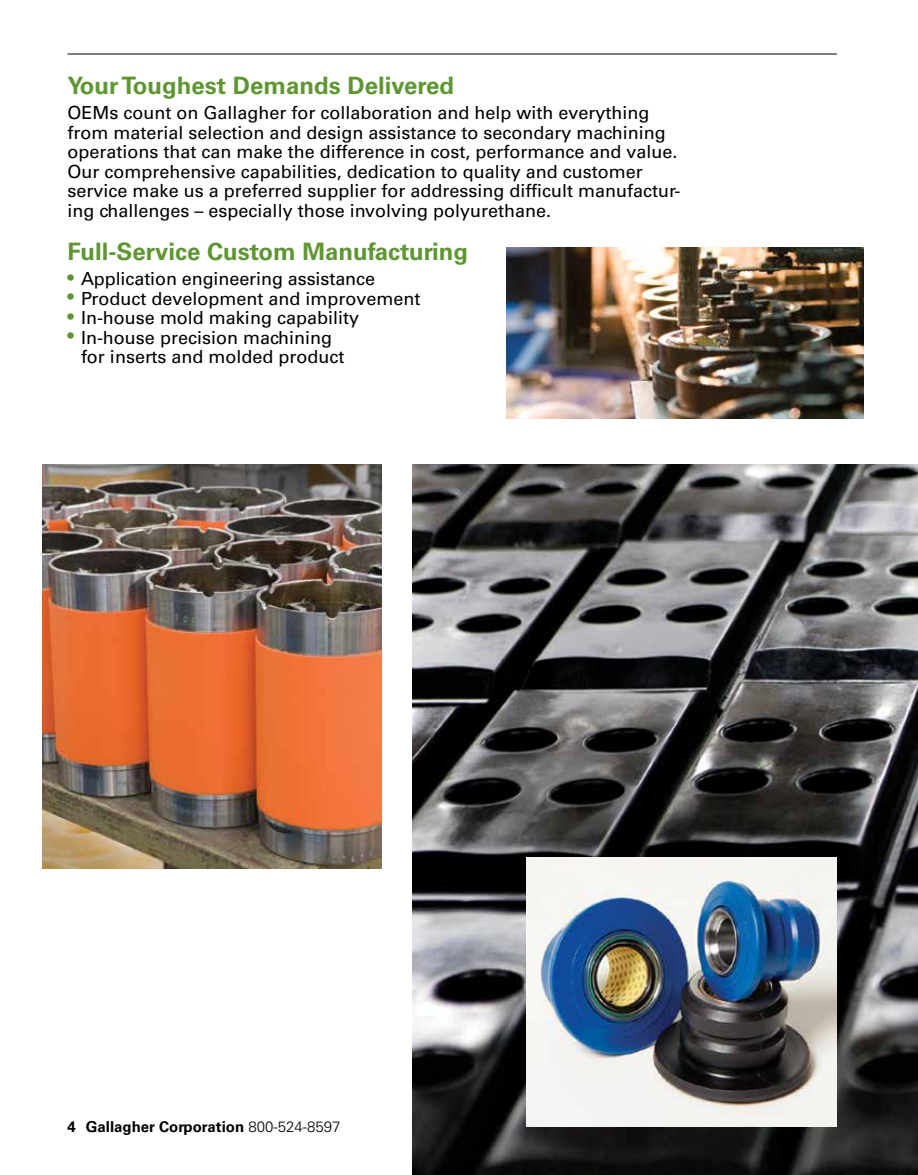
<style>
.page{position:relative;width:918px;height:1175px;background:#fff}
.page>*{position:absolute;margin:0;border:0;box-sizing:border-box;transform-origin:0 0}
.t1{font:700 24px "Univers LT Std";color:#5e9732}
.t2{font:18px/19.5px "Univers LT Std";color:#000}
.t3{font:700 15px "Univers LT Std";color:#000}
.s1{color:#5e9732}
.s2{font-weight:300}
</style>
<div class="page">
<hr style="left:68px;top:54px;width:769px;height:1px;background:#000">
<img style="left:43px;top:464px;width:338px;height:404px">
<img style="left:412px;top:464px;width:506px;height:710px">
<img style="left:526px;top:858px;width:311px;height:268px">
<img style="left:506px;top:248px;width:358px;height:171px">
<h1 class="t1" style="left:68px;top:71px;width:388px">Your Toughest Demands Delivered</h1>
<p class="t2" style="left:68px;top:103px;width:614px">OEMs count on Gallagher for collaboration and help with everything from material selection and design assistance to secondary machining operations that can make the difference in cost, performance and value.<br>Our comprehensive capabilities, dedication to quality and customer service make us a preferred supplier for addressing difficult manufactur&shy;ing challenges – especially those involving polyurethane.</p>
<h1 class="t1" style="left:68px;top:237px;width:402px">Full-Service Custom Manufacturing</h1>
<p class="t2" style="left:68px;top:269px;width:309px"><span class="s1">•</span> Application engineering assistance</p>
<p class="t2" style="left:68px;top:288px;width:354px"><span class="s1">•</span> Product development and improvement</p>
<p class="t2" style="left:68px;top:308px;width:293px"><span class="s1">•</span> In-house mold making capability</p>
<p class="t2" style="left:81px;top:327px;width:265px;text-indent:-14px"><span class="s1">•</span> In-house precision machining for inserts and molded product</p>
<p class="t3" style="left:68px;top:1117px;width:274px">4 Gallagher Corporation <span class="s2">800-524-8597</span></p>
</div>
